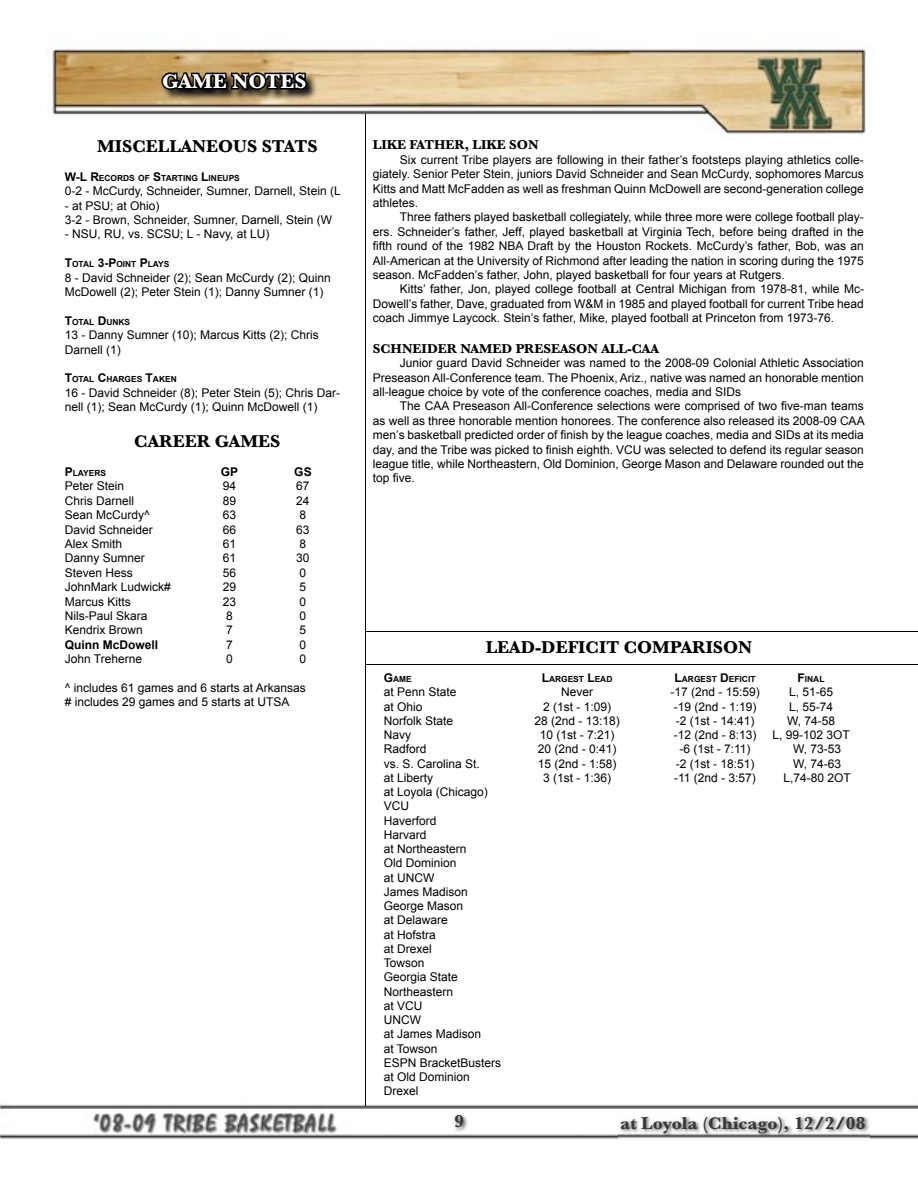
<style>
.page{position:relative;width:918px;height:1188px;background:#fff}
.page>*{position:absolute;margin:0;border:0;box-sizing:border-box;transform-origin:0 0}
.t1{font:700 21px "Baskerville";color:#fff}
.t2{font:700 18px "Baskerville";color:#000}
.t3{font:700 18px "Baskerville";color:#393939}
.t4{font:700 13.5px "Baskerville";color:#000}
.t5{font:12px/14.4px "Arial";color:#000}
.t6{font:700 12px "Arial";color:#000}
.t7{font:700 8.4px "Arial";color:#000}
.s1{font-size:12px}
</style>
<div class="page">
<img style="left:52px;top:48px;width:814px;height:86px">
<img style="left:0;top:1078px;width:918px;height:61px">
<img style="left:452px;top:1113px;width:16px;height:20px">
<img style="left:618px;top:1115px;width:252px;height:24px">
<img style="left:160px;top:72px;width:159px;height:30px">
<svg style="left:159px;top:64px;width:150px;height:29px;background:#564830"></svg>
<div style="left:54px;top:140px;width:307px;height:958px;background:#fff"></div>
<hr style="left:366px;top:114px;width:1px;height:991px;background:#000">
<hr style="left:366px;top:631px;width:552px;height:1px;background:#000">
<hr style="left:366px;top:664px;width:552px;height:1px;background:#000">
<h1 class="t1" style="left:162px;top:69px;width:146px">GAME NOTES</h1>
<h2 class="t2" style="left:97px;top:135px;width:222px">MISCELLANEOUS STATS</h2>
<p class="t7" style="left:65px;top:173px;width:177px"><span class="s1">W-L R</span>ECORDS OF <span class="s1">S</span>TARTING <span class="s1">L</span>INEUPS</p>
<p class="t5" style="left:65px;top:184px;width:277px">0-2 - McCurdy, Schneider, Sumner, Darnell, Stein (L</p>
<p class="t5" style="left:65px;top:198px;width:269px">- at PSU; at Ohio)<br>3-2 - Brown, Schneider, Sumner, Darnell, Stein (W</p>
<p class="t5" style="left:65px;top:227px;width:206px">- NSU, RU, vs. SCSU; L - Navy, at LU)</p>
<p class="t7" style="left:65px;top:259px;width:106px"><span class="s1">T</span>OTAL <span class="s1">3-P</span>OINT <span class="s1">P</span>LAYS</p>
<p class="t5" style="left:65px;top:270px;width:268px">8 - David Schneider (2); Sean McCurdy (2); Quinn<br>McDowell (2); Peter Stein (1); Danny Sumner (1)</p>
<p class="t7" style="left:65px;top:317px;width:67px"><span class="s1">T</span>OTAL <span class="s1">D</span>UNKS</p>
<p class="t5" style="left:65px;top:328px;width:256px">13 - Danny Sumner (10); Marcus Kitts (2); Chris<br>Darnell (1)</p>
<p class="t7" style="left:65px;top:375px;width:113px"><span class="s1">T</span>OTAL <span class="s1">C</span>HARGES <span class="s1">T</span>AKEN</p>
<p class="t5" style="left:65px;top:385px;width:277px">16 - David Schneider (8); Peter Stein (5); Chris Dar&shy;nell (1); Sean McCurdy (1); Quinn McDowell (1)</p>
<h2 class="t2" style="left:134px;top:431px;width:148px">CAREER GAMES</h2>
<p class="t7" style="left:65px;top:468px;width:43px"><span class="s1">P</span>LAYERS</p>
<p class="t6" style="left:221px;top:465px;width:19px">GP</p>
<p class="t6" style="left:294px;top:465px;width:19px">GS</p>
<p class="t5" style="left:65px;top:479px;width:61px">Peter Stein</p>
<p class="t5" style="left:223px;top:479px;width:15px">94</p>
<p class="t5" style="left:296px;top:479px;width:15px">67</p>
<p class="t5" style="left:65px;top:493px;width:71px">Chris Darnell</p>
<p class="t5" style="left:223px;top:493px;width:15px">89</p>
<p class="t5" style="left:296px;top:493px;width:15px">24</p>
<p class="t5" style="left:65px;top:508px;width:86px">Sean McCurdy^</p>
<p class="t5" style="left:223px;top:508px;width:15px">63</p>
<p class="t5" style="left:300px;top:508px;width:8px">8</p>
<p class="t5" style="left:65px;top:522px;width:90px">David Schneider</p>
<p class="t5" style="left:223px;top:522px;width:15px">66</p>
<p class="t5" style="left:296px;top:522px;width:15px">63</p>
<p class="t5" style="left:65px;top:536px;width:59px">Alex Smith</p>
<p class="t5" style="left:223px;top:536px;width:15px">61</p>
<p class="t5" style="left:300px;top:536px;width:8px">8</p>
<p class="t5" style="left:65px;top:551px;width:82px">Danny Sumner</p>
<p class="t5" style="left:223px;top:551px;width:15px">61</p>
<p class="t5" style="left:296px;top:551px;width:15px">30</p>
<p class="t5" style="left:65px;top:565px;width:70px">Steven Hess</p>
<p class="t5" style="left:223px;top:565px;width:15px">56</p>
<p class="t5" style="left:300px;top:565px;width:8px">0</p>
<p class="t5" style="left:65px;top:580px;width:108px">JohnMark Ludwick#</p>
<p class="t5" style="left:223px;top:580px;width:15px">29</p>
<p class="t5" style="left:300px;top:580px;width:8px">5</p>
<p class="t5" style="left:65px;top:594px;width:68px">Marcus Kitts</p>
<p class="t5" style="left:223px;top:594px;width:15px">23</p>
<p class="t5" style="left:300px;top:594px;width:8px">0</p>
<p class="t5" style="left:65px;top:608px;width:84px">Nils-Paul Skara</p>
<p class="t5" style="left:226px;top:608px;width:8px">8</p>
<p class="t5" style="left:300px;top:608px;width:8px">0</p>
<p class="t5" style="left:65px;top:623px;width:80px">Kendrix Brown</p>
<p class="t5" style="left:226px;top:623px;width:8px">7</p>
<p class="t5" style="left:300px;top:623px;width:8px">5</p>
<p class="t6" style="left:65px;top:638px;width:95px">Quinn McDowell</p>
<p class="t5" style="left:226px;top:637px;width:8px">7</p>
<p class="t5" style="left:300px;top:637px;width:8px">0</p>
<p class="t5" style="left:65px;top:652px;width:79px">John Treherne</p>
<p class="t5" style="left:226px;top:652px;width:8px">0</p>
<p class="t5" style="left:300px;top:652px;width:8px">0</p>
<p class="t5" style="left:65px;top:680px;width:243px">^ includes 61 games and 6 starts at Arkansas # includes 29 games and 5 starts at UTSA</p>
<p class="t4" style="left:373px;top:137px;width:167px">LIKE FATHER, LIKE SON</p>
<p class="t5" style="left:373px;top:152px;width:493px;text-align:justify;text-indent:27px">Six current Tribe players are following in their father’s footsteps playing athletics colle&shy;giately. Senior Peter Stein, juniors David Schneider and Sean McCurdy, sophomores Marcus Kitts and Matt McFadden as well as freshman Quinn McDowell are second-generation college athletes.</p>
<p class="t5" style="left:373px;top:210px;width:493px;text-align:justify;text-indent:27px">Three fathers played basketball collegiately, while three more were college football play&shy;ers. Schneider’s father, Jeff, played basketball at Virginia Tech, before being drafted in the fifth round of the 1982 NBA Draft by the Houston Rockets. McCurdy’s father, Bob, was an All-American at the University of Richmond after leading the nation in scoring during the 1975 season. McFadden’s father, John, played basketball for four years at Rutgers.</p>
<p class="t5" style="left:373px;top:282px;width:493px;text-align:justify;text-indent:27px">Kitts’ father, Jon, played college football at Central Michigan from 1978-81, while Mc-Dowell’s father, Dave, graduated from W&amp;M in 1985 and played football for current Tribe head coach Jimmye Laycock. Stein’s father, Mike, played football at Princeton from 1973-76.</p>
<p class="t4" style="left:373px;top:341px;width:288px">SCHNEIDER NAMED PRESEASON ALL-CAA</p>
<p class="t5" style="left:373px;top:356px;width:493px;text-align:justify;text-indent:27px">Junior guard David Schneider was named to the 2008-09 Colonial Athletic Association Preseason All-Conference team. The Phoenix, Ariz., native was named an honorable mention all-league choice by vote of the conference coaches, media and SIDs</p>
<p class="t5" style="left:373px;top:399px;width:493px;text-align:justify;text-indent:27px">The CAA Preseason All-Conference selections were comprised of two five-man teams as well as three honorable mention honorees. The conference also released its 2008-09 CAA men’s basketball predicted order of finish by the league coaches, media and SIDs at its media day, and the Tribe was picked to finish eighth. VCU was selected to defend its regular season league title, while Northeastern, Old Dominion, George Mason and Delaware rounded out the top five.</p>
<h2 class="t2" style="left:486px;top:637px;width:268px">LEAD-DEFICIT COMPARISON</h2>
<p class="t7" style="left:384px;top:675px;width:29px"><span class="s1">G</span>AME</p>
<p class="t7" style="left:542px;top:675px;width:72px"><span class="s1">L</span>ARGEST <span class="s1">L</span>EAD</p>
<p class="t7" style="left:675px;top:675px;width:82px"><span class="s1">L</span>ARGEST <span class="s1">D</span>EFICIT</p>
<p class="t7" style="left:798px;top:675px;width:28px"><span class="s1">F</span>INAL</p>
<p class="t5" style="left:384px;top:685px;width:74px">at Penn State</p>
<p class="t5" style="left:561px;top:685px;width:34px">Never</p>
<p class="t5" style="left:670px;top:685px;width:91px">-17 (2nd - 15:59)</p>
<p class="t5" style="left:789px;top:685px;width:46px">L, 51-65</p>
<p class="t5" style="left:384px;top:699px;width:40px">at Ohio</p>
<p class="t5" style="left:543px;top:699px;width:70px">2 (1st - 1:09)</p>
<p class="t5" style="left:674px;top:699px;width:84px">-19 (2nd - 1:19)</p>
<p class="t5" style="left:789px;top:699px;width:46px">L, 55-74</p>
<p class="t5" style="left:384px;top:714px;width:71px">Norfolk State</p>
<p class="t5" style="left:534px;top:714px;width:87px">28 (2nd - 13:18)</p>
<p class="t5" style="left:676px;top:714px;width:80px">-2 (1st - 14:41)</p>
<p class="t5" style="left:787px;top:714px;width:50px">W, 74-58</p>
<p class="t5" style="left:384px;top:728px;width:29px">Navy</p>
<p class="t5" style="left:540px;top:728px;width:76px">10 (1st - 7:21)</p>
<p class="t5" style="left:674px;top:728px;width:84px">-12 (2nd - 8:13)</p>
<p class="t5" style="left:772px;top:728px;width:79px">L, 99-102 3OT</p>
<p class="t5" style="left:384px;top:742px;width:44px">Radford</p>
<p class="t5" style="left:538px;top:742px;width:80px">20 (2nd - 0:41)</p>
<p class="t5" style="left:679px;top:742px;width:73px">-6 (1st - 7:11)</p>
<p class="t5" style="left:793px;top:742px;width:50px">W, 73-53</p>
<p class="t5" style="left:384px;top:756px;width:98px">vs. S. Carolina St.</p>
<p class="t5" style="left:538px;top:756px;width:80px">15 (2nd - 1:58)</p>
<p class="t5" style="left:676px;top:756px;width:80px">-2 (1st - 18:51)</p>
<p class="t5" style="left:793px;top:756px;width:50px">W, 74-63</p>
<p class="t5" style="left:384px;top:771px;width:51px">at Liberty</p>
<p class="t5" style="left:543px;top:771px;width:70px">3 (1st - 1:36)</p>
<p class="t5" style="left:674px;top:771px;width:83px">-11 (2nd - 3:57)</p>
<p class="t5" style="left:783px;top:771px;width:69px">L,74-80 2OT</p>
<p class="t5" style="left:384px;top:785px;width:119px">at Loyola (Chicago)<br>VCU<br>Haverford<br>Harvard<br>at Northeastern<br>Old Dominion<br>at UNCW<br>James Madison<br>George Mason<br>at Delaware<br>at Hofstra<br>at Drexel<br>Towson<br>Georgia State<br>Northeastern<br>at VCU<br>UNCW<br>at James Madison<br>at Towson<br>ESPN BracketBusters at Old Dominion<br>Drexel</p>
<h2 class="t3" style="left:454px;top:1111px;width:11px">9</h2>
<h2 class="t3" style="left:620px;top:1112px;width:247px">at Loyola (Chicago), 12/2/08</h2>
</div>
